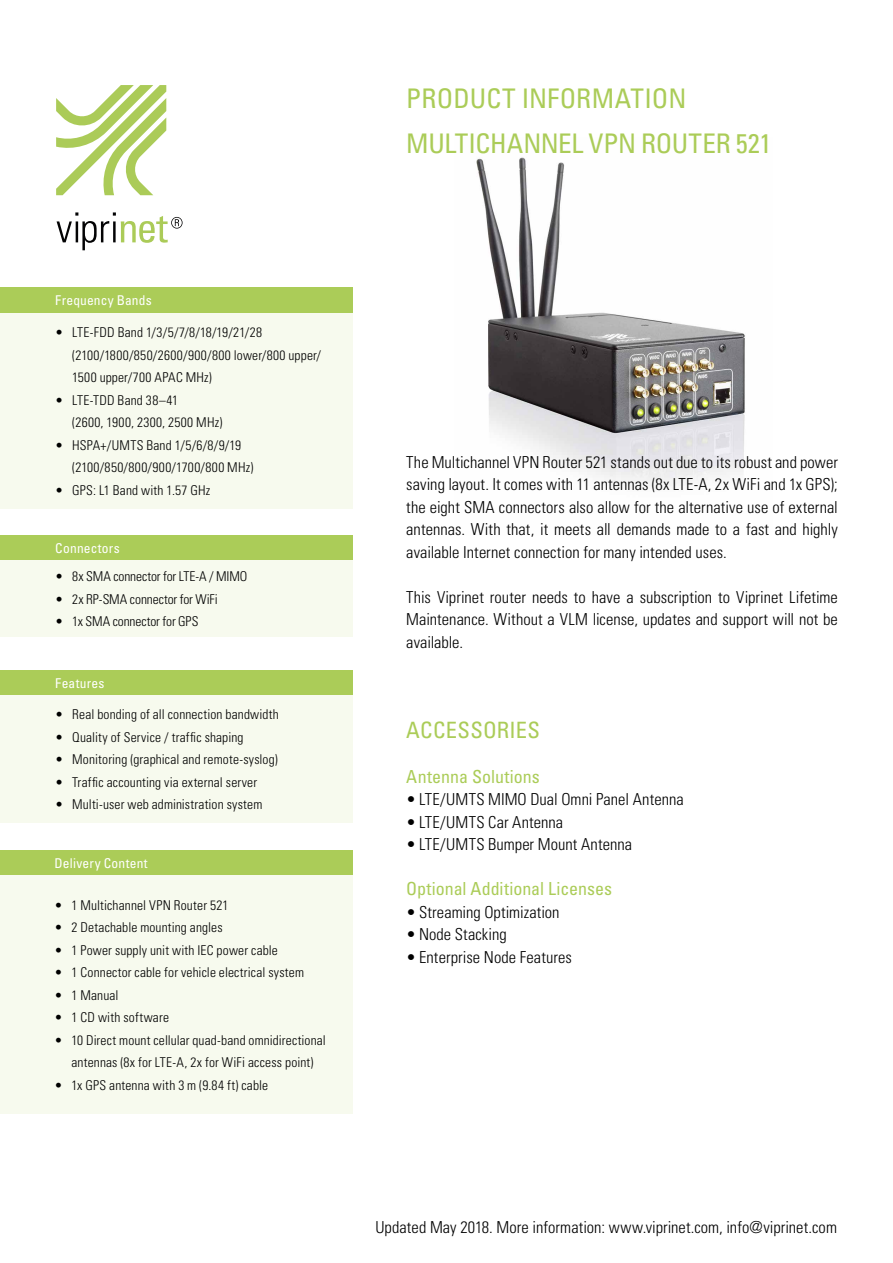
<style>
.page{position:relative;width:893px;height:1263px;background:#fff}
.page>*{position:absolute;margin:0;border:0;box-sizing:border-box;transform-origin:0 0}
.t1{font:condensed 27px/45px "Univers LT Std";color:#abcc58}
.t2{font:condensed 22.5px "Univers LT Std";letter-spacing:.01em;color:#abcc58}
.t3{font:condensed 18px "Univers LT Std";color:#abcc58}
.t4{font:300 condensed 16.5px/22.5px "Univers LT Std";letter-spacing:.005em;color:#000;text-align:justify}
.t5{font:300 condensed 13.5px/22.5px "Univers LT Std";letter-spacing:.01em;color:#000}
.t6{font:300 condensed 13.5px "Univers LT Std";letter-spacing:-.01em;color:#000}
.t7{font:condensed 13.5px "Univers LT Std";letter-spacing:.015em;color:#fff}
</style>
<div class="page">
<img style="left:476px;top:157px;width:269px;height:328px">
<svg style="left:56px;top:85px;width:110px;height:110px"></svg>
<svg style="left:57px;top:212px;width:126px;height:38px"></svg>
<div style="left:0;top:535px;width:353px;height:26px;background:#abcc58"></div>
<div style="left:0;top:561px;width:353px;height:76px;background:#f7faee"></div>
<div style="left:0;top:288px;width:353px;height:25px;background:#abcc58"></div>
<div style="left:0;top:313px;width:353px;height:196px;background:#f7faee"></div>
<div style="left:0;top:850px;width:352px;height:26px;background:#abcc58"></div>
<div style="left:0;top:876px;width:352px;height:238px;background:#f7faee"></div>
<div style="left:0;top:670px;width:353px;height:26px;background:#abcc58"></div>
<div style="left:0;top:696px;width:353px;height:127px;background:#f7faee"></div>
<h1 class="t1" style="left:406px;top:75px;width:367px">PRODUCT INFORMATION<br>MULTICHANNEL VPN ROUTER 521</h1>
<p class="t7" style="left:55px;top:292px;width:98px">Frequency Bands</p>
<p class="t5" style="left:72px;top:321px;width:250px;text-indent:-17px">• LTE-FDD Band 1/3/5/7/8/18/19/21/28 (2100/1800/850/2600/900/800 lower/800 upper/<br>1500 upper/700 APAC MHz)</p>
<p class="t5" style="left:72px;top:389px;width:152px;text-indent:-17px">• LTE-TDD Band 38–41<br>(2600, 1900, 2300, 2500 MHz)</p>
<p class="t5" style="left:72px;top:434px;width:183px;text-indent:-17px">• HSPA+/UMTS Band 1/5/6/8/9/19 (2100/850/800/900/1700/800 MHz)</p>
<p class="t5" style="left:55px;top:479px;width:157px">• GPS: L1 Band with 1.57 GHz</p>
<p class="t7" style="left:55px;top:539px;width:66px">Connectors</p>
<p class="t6" style="left:55px;top:568px;width:194px">• 8x SMA connector for LTE-A / MIMO</p>
<p class="t5" style="left:55px;top:588px;width:164px">• 2x RP-SMA connector for WiFi</p>
<p class="t6" style="left:55px;top:613px;width:145px">• 1x SMA connector for GPS</p>
<p class="t7" style="left:55px;top:674px;width:51px">Features</p>
<p class="t5" style="left:55px;top:703px;width:225px">• Real bonding of all connection bandwidth</p>
<p class="t5" style="left:55px;top:726px;width:190px">• Quality of Service / traffic shaping</p>
<p class="t5" style="left:55px;top:748px;width:224px">• Monitoring (graphical and remote-syslog)</p>
<p class="t5" style="left:55px;top:771px;width:203px">• Traffic accounting via external server</p>
<p class="t5" style="left:55px;top:793px;width:209px">• Multi-user web administration system</p>
<p class="t7" style="left:55px;top:854px;width:95px">Delivery Content</p>
<p class="t5" style="left:55px;top:893px;width:175px">• 1 Multichannel VPN Router 521</p>
<p class="t5" style="left:55px;top:916px;width:170px">• 2 Detachable mounting angles</p>
<p class="t5" style="left:55px;top:939px;width:225px">• 1 Power supply unit with IEC power cable</p>
<p class="t5" style="left:55px;top:961px;width:251px">• 1 Connector cable for vehicle electrical system</p>
<p class="t5" style="left:55px;top:984px;width:65px">• 1 Manual</p>
<p class="t5" style="left:55px;top:1006px;width:116px">• 1 CD with software</p>
<p class="t5" style="left:55px;top:1029px;width:273px;text-align:center">• 10 Direct mount cellular quad-band omnidirectional antennas (8x for LTE-A, 2x for WiFi access point)</p>
<p class="t5" style="left:55px;top:1074px;width:215px">• 1x GPS antenna with 3 m (9.84 ft) cable</p>
<p class="t4" style="left:406px;top:450px;width:433px">The Multichannel VPN Router 521 stands out due to its robust and power saving layout. It comes with 11 antennas (8x LTE-A, 2x WiFi and 1x GPS); the eight SMA connectors also allow for the alternative use of external antennas. With that, it meets all demands made to a fast and highly available Internet connection for many intended uses.</p>
<p class="t4" style="left:406px;top:586px;width:433px">This Viprinet router needs to have a subscription to Viprinet Lifetime Maintenance. Without a VLM license, updates and support will not be available.</p>
<h2 class="t2" style="left:406px;top:715px;width:135px">ACCESSORIES</h2>
<h3 class="t3" style="left:406px;top:765px;width:135px">Antenna Solutions</h3>
<p class="t4" style="left:406px;top:788px;width:279px">• LTE/UMTS MIMO Dual Omni Panel Antenna</p>
<p class="t4" style="left:406px;top:810px;width:158px">• LTE/UMTS Car Antenna</p>
<p class="t4" style="left:406px;top:833px;width:227px">• LTE/UMTS Bumper Mount Antenna</p>
<h3 class="t3" style="left:406px;top:877px;width:207px">Optional Additional Licenses</h3>
<p class="t4" style="left:406px;top:900px;width:155px">• Streaming Optimization</p>
<p class="t4" style="left:406px;top:923px;width:102px">• Node Stacking</p>
<p class="t4" style="left:406px;top:946px;width:167px">• Enterprise Node Features</p>
<p class="t4" style="left:375px;top:1215px;width:463px">Updated May 2018. More information: www.viprinet.com, info@viprinet.com</p>
</div>
